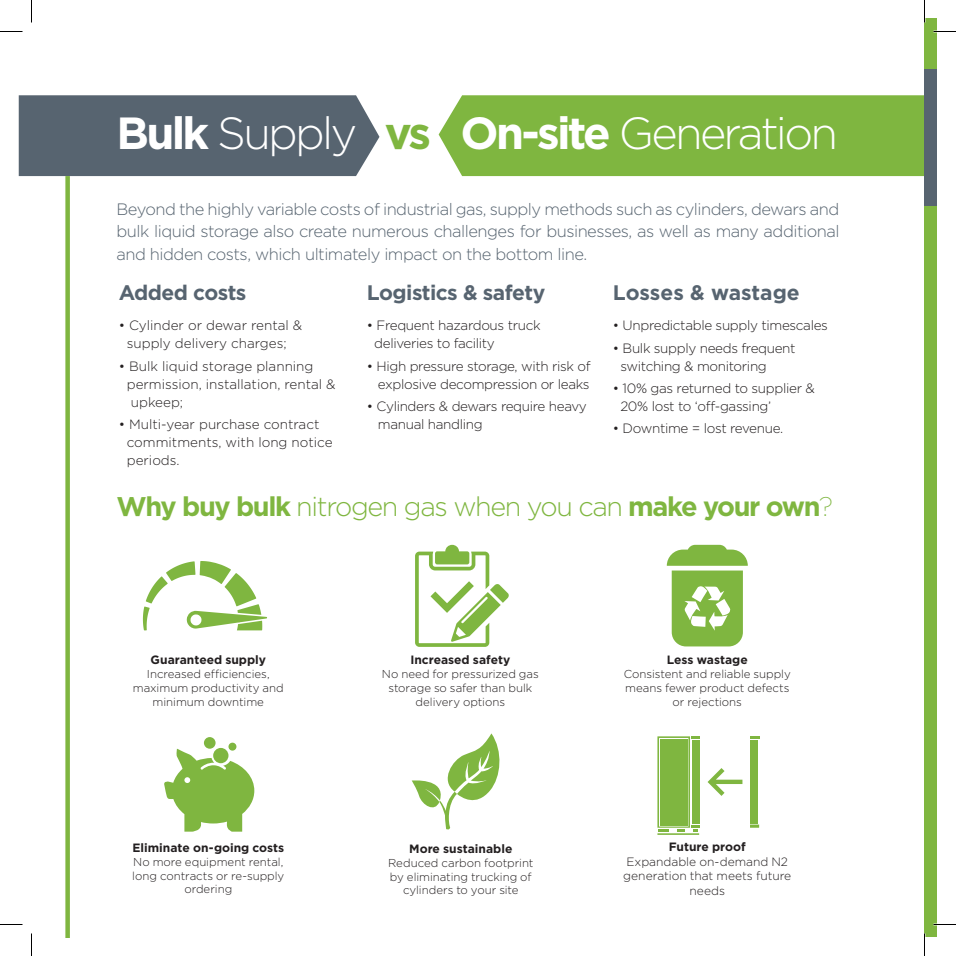
<style>
.page{position:relative;width:956px;height:956px;background:#fff}
.page>*{position:absolute;margin:0;border:0;box-sizing:border-box;transform-origin:0 0}
.t1{font:300 45px "Gotham";letter-spacing:-.06em;color:#fff}
.t2{font:700 27px "Gotham";letter-spacing:-.05em;color:#7fb640}
.t3{font:700 21px "Gotham";letter-spacing:-.025em;color:#576470}
.t4{font:700 21px "Gotham";color:#576470}
.t5{font:300 16.5px/22.5px "Gotham";letter-spacing:-.03em;color:#576470;text-align:justify}
.t6{font:300 13.5px/18px "Gotham";letter-spacing:-.025em;color:#231f20}
.t7{font:300 13.5px/18px "Gotham";color:#231f20}
.t8{font:700 12px "Gotham";color:#231f20}
.t9{font:300 12px/14.4px "Gotham";color:#231f20;text-align:center}
.t10{font:300 11.55px/13.8px "Gotham";letter-spacing:-.005em;color:#231f20;text-align:center}
.s1{font-weight:700}
.s2{font-weight:700;color:#7fb640}
.s3{font-weight:300}
.s4{font-weight:200}
</style>
<div class="page">
<div style="left:439px;top:95px;width:485px;height:81px;background:#7fb640"></div>
<div style="left:924px;top:19px;width:13px;height:918px;background:#7fb640"></div>
<div style="left:924px;top:70px;width:13px;height:136px;background:#576470"></div>
<div style="left:19px;top:95px;width:360px;height:81px;background:#576470"></div>
<svg style="left:19px;top:172px;width:53px;height:765px"></svg>
<svg style="left:708px;top:768px;width:34px;height:28px"></svg>
<svg style="left:750px;top:736px;width:9px;height:2px"></svg>
<svg style="left:657px;top:736px;width:43px;height:99px;background:#93c15e"></svg>
<div style="left:751px;top:740px;width:7px;height:84px;background:#7fb640"></div>
<svg style="left:750px;top:824px;width:9px;height:4px"></svg>
<div style="left:692px;top:740px;width:7px;height:84px;background:#7fb640"></div>
<svg style="left:412px;top:733px;width:88px;height:97px"></svg>
<div style="left:228px;top:743px;width:8px;height:8px;background:#7fb640;border-radius:50%"></div>
<div style="left:204px;top:737px;width:12px;height:12px;background:#7fb640;border-radius:50%"></div>
<svg style="left:164px;top:749px;width:90px;height:83px"></svg>
<svg style="left:667px;top:545px;width:81px;height:101px"></svg>
<svg style="left:415px;top:545px;width:94px;height:102px"></svg>
<svg style="left:143px;top:561px;width:124px;height:69px"></svg>
<hr style="left:0;top:923px;width:22px;height:2px;background:#fff">
<hr style="left:933px;top:923px;width:23px;height:2px;background:#fff">
<svg style="left:0;top:31px;width:22px;height:1px"></svg>
<svg style="left:933px;top:31px;width:23px;height:1px"></svg>
<svg style="left:0;top:924px;width:22px;height:1px"></svg>
<svg style="left:933px;top:924px;width:23px;height:1px"></svg>
<svg style="left:31px;top:0;width:1px;height:23px"></svg>
<svg style="left:31px;top:933px;width:1px;height:23px"></svg>
<svg style="left:924px;top:0;width:1px;height:23px"></svg>
<svg style="left:924px;top:933px;width:1px;height:23px"></svg>
<h1 class="t1" style="left:117px;top:109px;width:723px"><span class="s1">Bulk</span> Supply <span class="s2">vs</span> <span class="s1">On-site</span> Generation</h1>
<p class="t5" style="left:117px;top:197px;width:724px">Beyond the highly variable costs of industrial gas, supply methods such as cylinders, dewars and bulk liquid storage also create numerous challenges for businesses, as well as many additional and hidden costs, which ultimately impact on the bottom line.</p>
<h3 class="t3" style="left:119px;top:280px;width:129px">Added costs</h3>
<p class="t7" style="left:119px;top:316px;width:185px;text-align:center">• Cylinder or dewar rental &amp; supply delivery charges;</p>
<p class="t7" style="left:127px;top:357px;width:210px;text-indent:-8px">• Bulk liquid storage planning permission, installation, rental &amp; upkeep;</p>
<p class="t7" style="left:127px;top:415px;width:207px;text-indent:-8px">• Multi-year purchase contract commitments, with long notice periods.</p>
<h3 class="t3" style="left:367px;top:280px;width:180px">Logistics &amp; safety</h3>
<p class="t6" style="left:374px;top:316px;width:168px;text-indent:-7px">• Frequent hazardous truck deliveries to facility</p>
<p class="t6" style="left:367px;top:357px;width:225px;text-align:right">• High pressure storage, with risk of explosive decompression or leaks</p>
<p class="t6" style="left:378px;top:397px;width:210px;text-indent:-11px">• Cylinders &amp; dewars require heavy manual handling</p>
<h3 class="t4" style="left:613px;top:280px;width:188px">Losses &amp; wastage</h3>
<p class="t6" style="left:613px;top:316px;width:217px">• Unpredictable supply timescales</p>
<p class="t6" style="left:620px;top:339px;width:177px;text-indent:-7px">• Bulk supply needs frequent switching &amp; monitoring</p>
<p class="t6" style="left:620px;top:379px;width:196px;text-indent:-7px">• 10% gas returned to supplier &amp;<br>20% lost to ‘off-gassing’</p>
<p class="t6" style="left:613px;top:419px;width:172px">• Downtime = lost revenue.</p>
<h2 class="t2" style="left:117px;top:491px;width:718px">Why buy bulk <span class="s3">nitrogen gas when you can</span> make your own<span class="s4">?</span></h2>
<p class="t8" style="left:151px;top:653px;width:117px">Guaranteed supply</p>
<p class="t10" style="left:133px;top:667px;width:152px">Increased efficiencies, maximum productivity and minimum downtime</p>
<p class="t8" style="left:132px;top:841px;width:153px">Eliminate on-going costs</p>
<p class="t10" style="left:132px;top:855px;width:153px">No more equipment rental, long contracts or re-supply ordering</p>
<p class="t8" style="left:410px;top:653px;width:101px">Increased safety</p>
<p class="t10" style="left:382px;top:667px;width:158px">No need for pressurized gas storage so safer than bulk delivery options</p>
<p class="t8" style="left:409px;top:842px;width:105px">More sustainable</p>
<p class="t10" style="left:388px;top:856px;width:147px">Reduced carbon footprint by eliminating trucking of cylinders to your site</p>
<p class="t8" style="left:667px;top:653px;width:83px">Less wastage</p>
<p class="t10" style="left:624px;top:667px;width:168px">Consistent and reliable supply means fewer product defects or rejections</p>
<p class="t8" style="left:669px;top:840px;width:78px">Future proof</p>
<p class="t9" style="left:623px;top:854px;width:170px">Expandable on-demand N2 generation that meets future needs</p>
</div>
